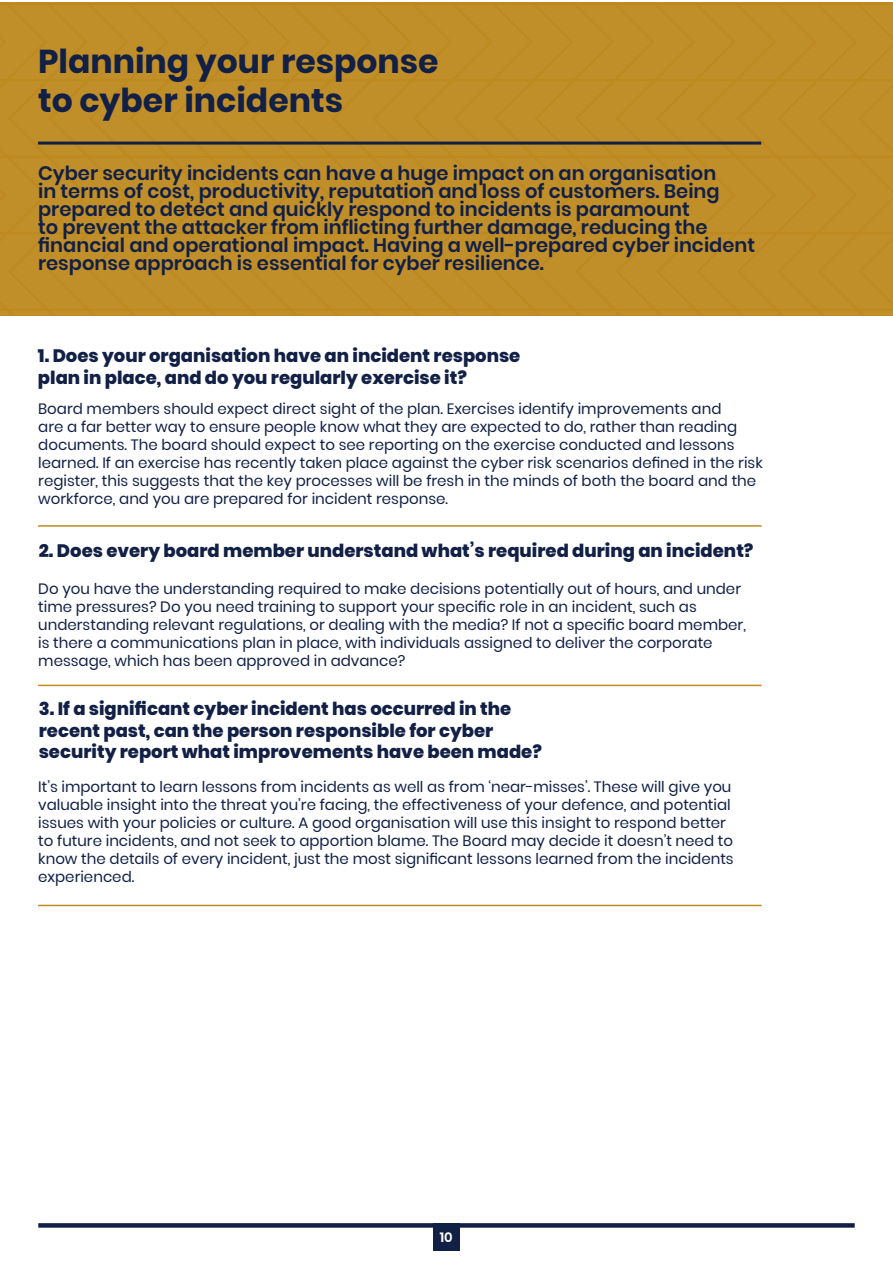
<style>
.page{position:relative;width:893px;height:1263px;background:#fff}
.page>*{position:absolute;margin:0;border:0;box-sizing:border-box;transform-origin:0 0}
.t1{font:700 33px/39.6px "Poppins";color:#122046}
.Body{font:600 19.5px/18px "Poppins";color:#122046}
.t2{font:800 18px/21.6px "Poppins";color:#122046}
.Body-2{font:15px/18px "Poppins";color:#122046}
.t3{font:600 13.5px "Poppins";color:#fff}
</style>
<div class="page">
<div style="left:38px;top:1223px;width:817px;height:5px;background:#122046"></div>
<div style="left:433px;top:1223px;width:27px;height:28px;background:#122046"></div>
<svg style="left:0;top:2px;width:893px;height:313px;background:#c08e28"></svg>
<hr style="left:38px;top:905px;width:724px;height:1px;background:#be8a20">
<hr style="left:38px;top:525px;width:724px;height:2px;background:#be8a20">
<hr style="left:38px;top:685px;width:724px;height:1px;background:#be8a20">
<hr style="left:38px;top:142px;width:723px;height:3px;background:#102145">
<p class="t1" style="left:38px;top:41px;width:402px">Planning your response to cyber incidents</p>
<p class="Body" style="left:38px;top:164px;width:719px">Cyber security incidents can have a huge impact on an organisation<br>in terms of cost, productivity, reputation and loss of customers. Being prepared to detect and quickly respond to incidents is paramount<br>to prevent the attacker from inflicting further damage, reducing the financial and operational impact. Having a well-prepared cyber incident response approach is essential for cyber resilience.</p>
<p class="t2" style="left:38px;top:345px;width:484px">1. Does your organisation have an incident response plan in place, and do you regularly exercise it?</p>
<p class="Body-2" style="left:38px;top:400px;width:726px">Board members should expect direct sight of the plan. Exercises identify improvements and<br>are a far better way to ensure people know what they are expected to do, rather than reading documents. The board should expect to see reporting on the exercise conducted and lessons learned. If an exercise has recently taken place against the cyber risk scenarios defined in the risk register, this suggests that the key processes will be fresh in the minds of both the board and the workforce, and you are prepared for incident response.</p>
<p class="t2" style="left:39px;top:540px;width:716px">2. Does every board member understand what’s required during an incident?</p>
<p class="Body-2" style="left:38px;top:580px;width:709px">Do you have the understanding required to make decisions potentially out of hours, and under time pressures? Do you need training to support your specific role in an incident, such as understanding relevant regulations, or dealing with the media? If not a specific board member, is there a communications plan in place, with individuals assigned to deliver the corporate message, which has been approved in advance?</p>
<p class="t2" style="left:39px;top:698px;width:505px">3. If a significant cyber incident has occurred in the recent past, can the person responsible for cyber security report what improvements have been made?</p>
<p class="Body-2" style="left:38px;top:778px;width:697px">It’s important to learn lessons from incidents as well as from ‘near-misses’. These will give you valuable insight into the threat you’re facing, the effectiveness of your defence, and potential issues with your policies or culture. A good organisation will use this insight to respond better to future incidents, and not seek to apportion blame. The Board may decide it doesn’t need to know the details of every incident, just the most significant lessons learned from the incidents experienced.</p>
<p class="t3" style="left:440px;top:1229px;width:14px">10</p>
</div>
